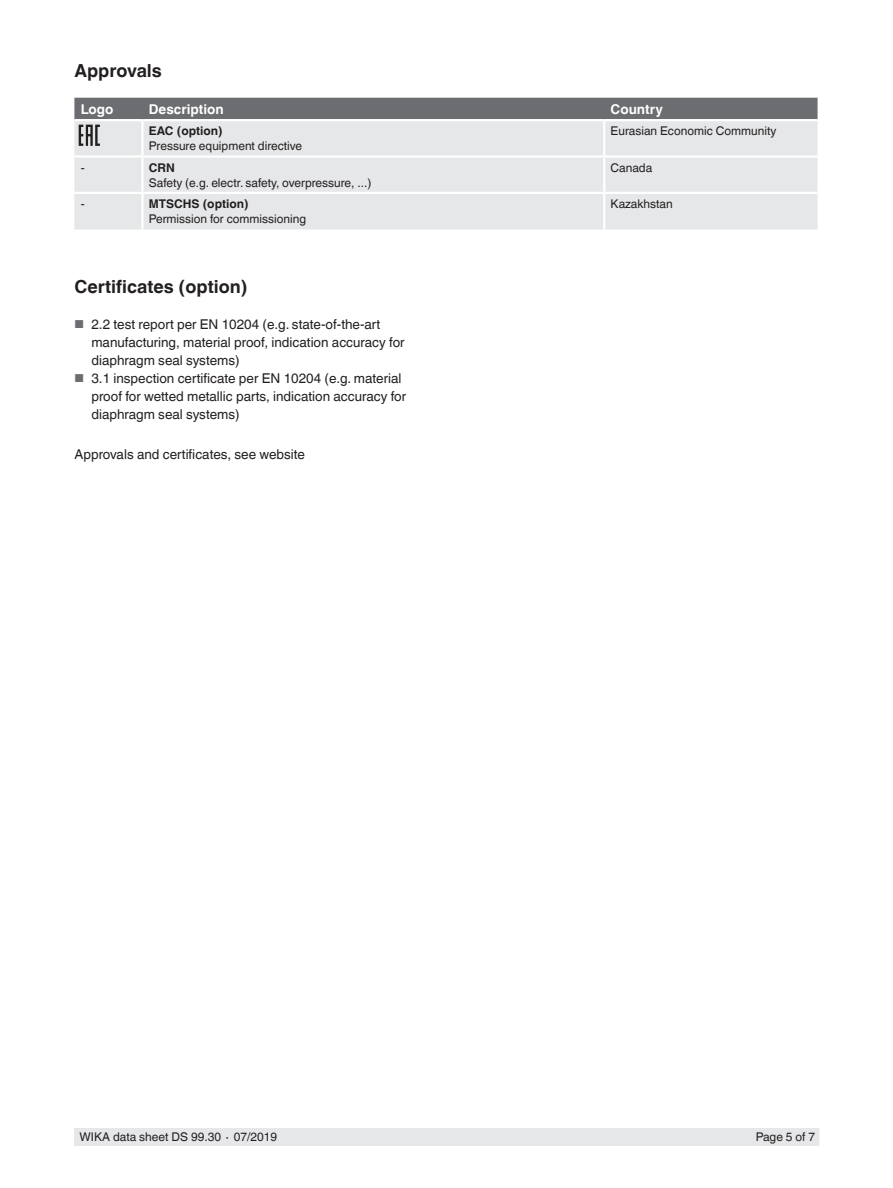
<style>
.page{position:relative;width:893px;height:1188px;background:#fff}
.page>*{position:absolute;margin:0;border:0;box-sizing:border-box;transform-origin:0 0}
.t1{font:700 18px "Helvetica World";color:#231f20}
.t2{font:13.5px/18px "Helvetica World";color:#231f20}
.t3{font:700 13.5px "Helvetica World";color:#fff}
.t4{font:12px "Helvetica World";color:#231f20}
.t5{font:700 12px "Helvetica World";color:#231f20}
.s1{font-size:11.55px;color:#6c6d70}
</style>
<div class="page">
<div style="left:75px;top:1128px;width:744px;height:17px;background:#e6e7e9"></div>
<div style="left:74px;top:146px;width:744px;height:84px;background:#e6e7e9"></div>
<hr style="left:142px;top:155px;width:462px;height:3px;background:#fff">
<hr style="left:142px;top:192px;width:462px;height:2px;background:#fff">
<hr style="left:604px;top:192px;width:214px;height:2px;background:#fff">
<hr style="left:141px;top:121px;width:3px;height:34px;background:#fff">
<hr style="left:603px;top:121px;width:2px;height:34px;background:#fff">
<hr style="left:141px;top:158px;width:3px;height:34px;background:#fff">
<hr style="left:603px;top:158px;width:2px;height:34px;background:#fff">
<hr style="left:141px;top:194px;width:3px;height:36px;background:#fff">
<hr style="left:603px;top:194px;width:2px;height:36px;background:#fff">
<hr style="left:604px;top:155px;width:214px;height:3px;background:#fff">
<hr style="left:74px;top:155px;width:68px;height:3px;background:#fff">
<hr style="left:74px;top:192px;width:68px;height:2px;background:#fff">
<svg style="left:74px;top:98px;width:744px;height:48px;background:#b0b1b4"></svg>
<h1 class="t1" style="left:74px;top:60px;width:89px">Approvals</h1>
<p class="t3" style="left:81px;top:101px;width:34px">Logo</p>
<p class="t3" style="left:149px;top:101px;width:76px">Description</p>
<p class="t3" style="left:611px;top:101px;width:54px">Country</p>
<p class="t5" style="left:149px;top:124px;width:75px">EAC (option)</p>
<p class="t4" style="left:149px;top:139px;width:155px">Pressure equipment directive</p>
<p class="t4" style="left:611px;top:124px;width:167px">Eurasian Economic Community</p>
<p class="t4" style="left:81px;top:160px;width:5px">-</p>
<p class="t5" style="left:149px;top:160px;width:27px">CRN</p>
<p class="t4" style="left:149px;top:175px;width:224px">Safety (e.g. electr. safety, overpressure, ...)</p>
<p class="t4" style="left:81px;top:197px;width:5px">-</p>
<p class="t5" style="left:149px;top:197px;width:101px">MTSCHS (option)</p>
<p class="t4" style="left:149px;top:212px;width:159px">Permission for commissioning</p>
<h1 class="t1" style="left:74px;top:276px;width:175px">Certificates (option)</h1>
<p class="t2" style="left:91px;top:315px;width:315px;text-indent:-17px"><span class="s1">■</span> 2.2 test report per EN 10204 (e.g. state-of-the-art manufacturing, material proof, indication accuracy for diaphragm seal systems)</p>
<p class="t2" style="left:91px;top:369px;width:316px;text-indent:-17px"><span class="s1">■</span> 3.1 inspection certificate per EN 10204 (e.g. material proof for wetted metallic parts, indication accuracy for diaphragm seal systems)</p>
<p class="t2" style="left:74px;top:445px;width:232px">Approvals and certificates, see website</p>
<p class="t4" style="left:611px;top:160px;width:43px">Canada</p>
<p class="t4" style="left:611px;top:197px;width:64px">Kazakhstan</p>
<p class="t4" style="left:80px;top:1130px;width:199px">WIKA data sheet DS 99.30 ∙ 07/2019</p>
<p class="t4" style="left:756px;top:1130px;width:61px">Page 5 of 7</p>
</div>
